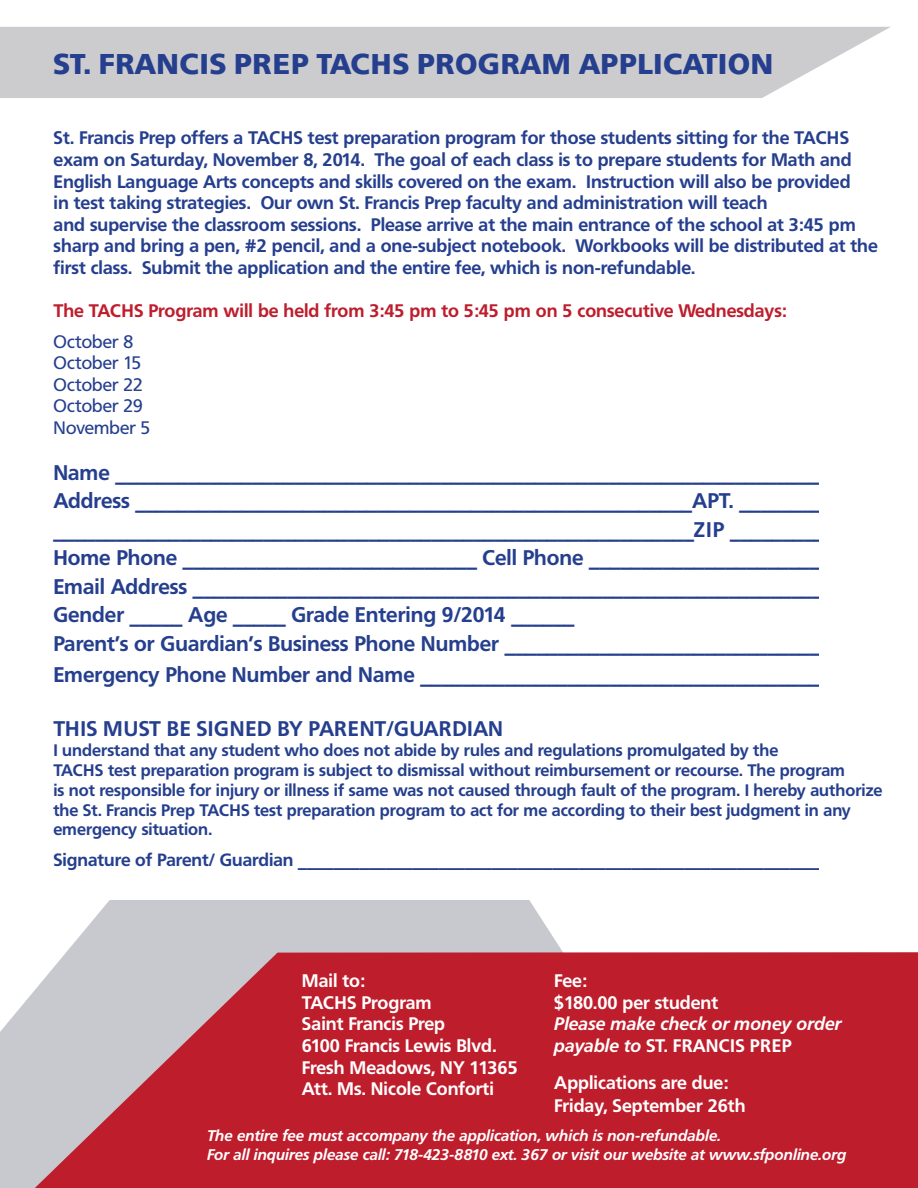
<style>
.page{position:relative;width:918px;height:1188px;background:#fff}
.page>*{position:absolute;margin:0;border:0;box-sizing:border-box;transform-origin:0 0}
.t1{font:900 28.5px "Frutiger BQ";letter-spacing:.02em;color:#253f8e}
.t2{font:700 21px "Frutiger BQ";color:#253f8e}
.t3{font:700 21px "Frutiger BQ";letter-spacing:.02em;color:#253f8e}
.t4{font:700 18px/21.6px "Frutiger BQ";color:#253f8e}
.t5{font:700 18px "Frutiger BQ";color:#fff}
.t6{font:700 18px "Frutiger BQ";color:#be1d2c}
.t7{font:18px "Frutiger BQ";color:#253f8e}
.t8{font:italic 700 18px "Frutiger BQ";color:#fff}
.t9{font:700 18px "Frutiger BQ";letter-spacing:.02em;color:#fff}
.t10{font:700 17.55px "Frutiger BQ";color:#253f8e}
.t11{font:700 16.5px/19.8px "Frutiger BQ";color:#253f8e}
.t12{font:italic 700 15.45px "Frutiger BQ";color:#fff}
.s1{font-style:italic}
</style>
<div class="page">
<svg style="left:0;top:900px;width:563px;height:288px;fill:#c7c9ce"></svg>
<svg style="left:35px;top:952px;width:883px;height:236px;background:#bf3542"></svg>
<svg style="left:0;top:27px;width:890px;height:71px;background:#cfcfd2"></svg>
<p class="t1" style="left:54px;top:47px;width:721px">ST. FRANCIS PREP TACHS PROGRAM APPLICATION</p>
<p class="t4" style="left:54px;top:127px;width:800px">St. Francis Prep offers a TACHS test preparation program for those students sitting for the TACHS exam on Saturday, November 8, 2014. The goal of each class is to prepare students for Math and<br>English Language Arts concepts and skills covered on the exam. Instruction will also be provided</p>
<p class="t4" style="left:54px;top:192px;width:716px">in test taking strategies. Our own St. Francis Prep faculty and administration will teach</p>
<p class="t4" style="left:54px;top:214px;width:826px">and supervise the classroom sessions. Please arrive at the main entrance of the school at 3:45 pm sharp and bring a pen, #2 pencil, and a one-subject notebook. Workbooks will be distributed at the first class. Submit the application and the entire fee, which is non-refundable.</p>
<p class="t6" style="left:54px;top:300px;width:735px">The TACHS Program will be held from 3:45 pm to 5:45 pm on 5 consecutive Wednesdays:</p>
<p class="t7" style="left:54px;top:331px;width:81px">October 8</p>
<p class="t7" style="left:54px;top:352px;width:89px">October 15</p>
<p class="t7" style="left:54px;top:374px;width:91px">October 22</p>
<p class="t7" style="left:54px;top:396px;width:91px">October 29</p>
<p class="t7" style="left:54px;top:417px;width:98px">November 5</p>
<p class="t2" style="left:53px;top:460px;width:778px">Name ____________________________________________________________________</p>
<p class="t2" style="left:53px;top:488px;width:782px">Address _____________________________________________________APT. _________</p>
<p class="t2" style="left:53px;top:517px;width:783px">_____________________________________________________________ZIP __________</p>
<p class="t2" style="left:53px;top:545px;width:779px">Home Phone ____________________________ Cell Phone _______________________</p>
<p class="t2" style="left:53px;top:574px;width:782px">Email Address _____________________________________________________________</p>
<p class="t2" style="left:53px;top:602px;width:523px">Gender _____ Age _____ Grade Entering 9/2014 ______</p>
<p class="t2" style="left:53px;top:631px;width:831px">Parent’s or Guardian’s Business Phone Number ____________________________________</p>
<p class="t2" style="left:53px;top:662px;width:789px">Emergency Phone Number and Name ________________________________________</p>
<p class="t3" style="left:53px;top:716px;width:451px">THIS MUST BE SIGNED BY PARENT/GUARDIAN</p>
<p class="t11" style="left:53px;top:741px;width:727px">I understand that any student who does not abide by rules and regulations promulgated by the</p>
<p class="t11" style="left:53px;top:760px;width:793px">TACHS test preparation program is subject to dismissal without reimbursement or recourse. The program</p>
<p class="t11" style="left:53px;top:780px;width:831px">is not responsible for injury or illness if same was not caused through fault of the program. I hereby authorize the St. Francis Prep TACHS test preparation program to act for me according to their best judgment in any emergency situation.</p>
<p class="t10" style="left:53px;top:849px;width:782px">Signature of Parent/ Guardian _____________________________________________________________</p>
<p class="t5" style="left:302px;top:970px;width:65px">Mail to:</p>
<p class="t5" style="left:302px;top:992px;width:131px">TACHS Program</p>
<p class="t5" style="left:302px;top:1013px;width:145px">Saint Francis Prep</p>
<p class="t5" style="left:302px;top:1035px;width:196px">6100 Francis Lewis Blvd.</p>
<p class="t5" style="left:302px;top:1056px;width:217px">Fresh Meadows, NY 11365</p>
<p class="t5" style="left:302px;top:1078px;width:193px">Att. Ms. Nicole Conforti</p>
<p class="t12" style="left:207px;top:1127px;width:515px">The entire fee must accompany the application, which is non-refundable.</p>
<p class="t12" style="left:207px;top:1145px;width:641px">For all inquires please call: 718-423-8810 ext. 367 or visit our website at www.sfponline.org</p>
<p class="t5" style="left:554px;top:970px;width:34px">Fee:</p>
<p class="t5" style="left:554px;top:992px;width:165px">$180.00 per student</p>
<p class="t8" style="left:554px;top:1013px;width:289px">Please make check or money order</p>
<p class="t9" style="left:554px;top:1035px;width:239px"><span class="s1">payable to</span> ST. FRANCIS PREP</p>
<p class="t5" style="left:554px;top:1071px;width:176px">Applications are due:</p>
<p class="t5" style="left:554px;top:1095px;width:193px">Friday, September 26th</p>
</div>
